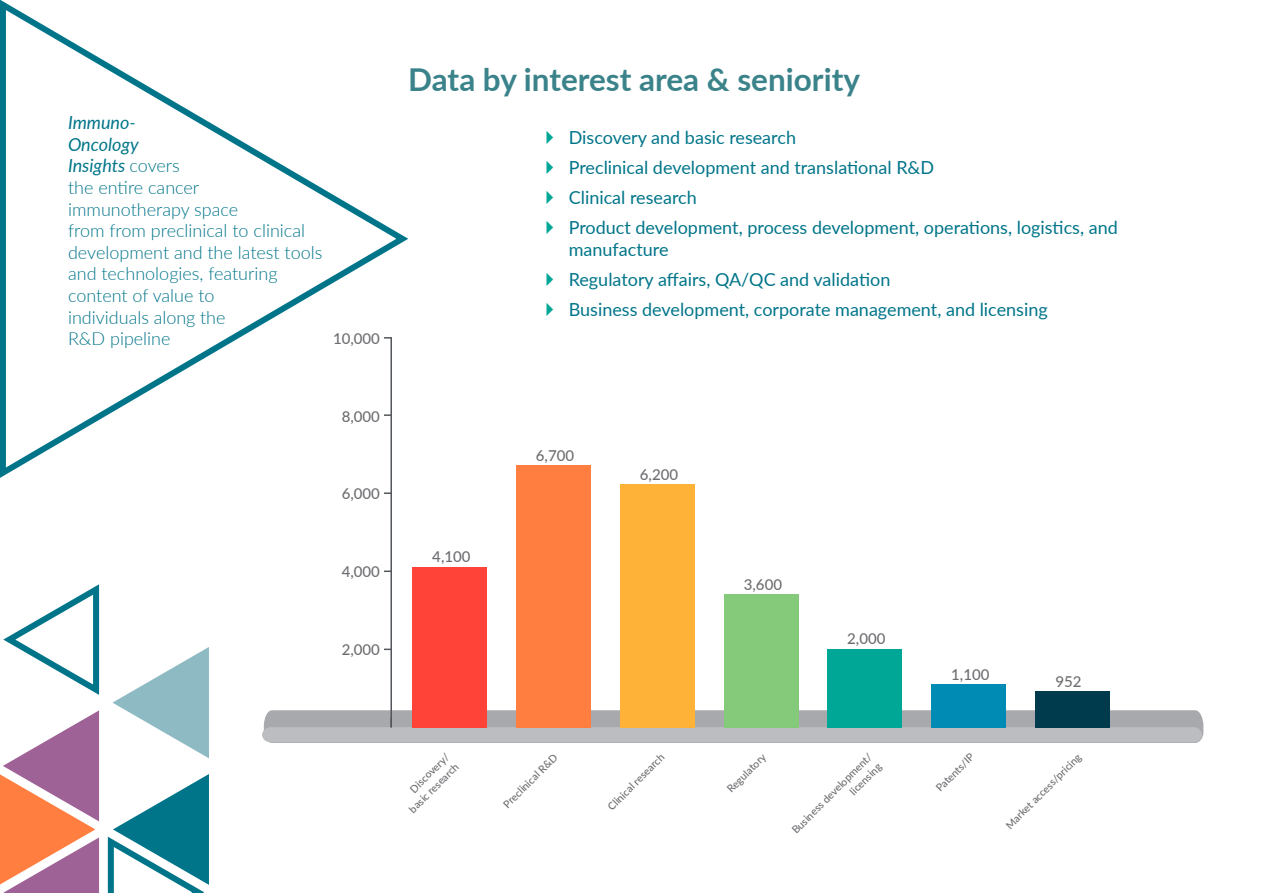
<style>
.page{position:relative;width:1263px;height:893px;background:#fff}
.page>*{position:absolute;margin:0;border:0;box-sizing:border-box;transform-origin:0 0}
.Head_1{font:700 31.5px "Lato";color:#3b838a}
.t1{font:18px/21.6px "Lato";color:#007589}
.highlight_text{font:300 18px/21.6px "Lato";color:#007589}
.t2{font:500 15px "Lato";color:#6c6d70}
.t3{font:500 10.5px/13.5px "Lato";color:#6c6d70;text-align:right}
.s1{font-weight:400;font-style:italic}
</style>
<div class="page">
<svg style="left:0;top:0;width:409px;height:478px"></svg>
<svg style="left:0;top:584px;width:209px;height:309px"></svg>
<div style="left:1035px;top:691px;width:75px;height:36px;background:#003b4d"></div>
<div style="left:932px;top:684px;width:74px;height:43px;background:#008bb4"></div>
<div style="left:828px;top:649px;width:74px;height:78px;background:#00a796"></div>
<div style="left:724px;top:594px;width:74px;height:134px;background:#85ca7a"></div>
<div style="left:620px;top:484px;width:74px;height:243px;background:#ffb238"></div>
<div style="left:516px;top:465px;width:75px;height:262px;background:#ff7e40"></div>
<div style="left:412px;top:567px;width:75px;height:160px;background:#ff4338"></div>
<svg style="left:262px;top:710px;width:941px;height:33px"></svg>
<hr style="left:390px;top:337px;width:2px;height:390px;background:#53565a">
<svg style="left:384px;top:570px;width:7px;height:2px"></svg>
<svg style="left:384px;top:492px;width:7px;height:2px"></svg>
<svg style="left:384px;top:414px;width:7px;height:2px"></svg>
<svg style="left:384px;top:337px;width:7px;height:2px"></svg>
<p class="highlight_text" style="left:68px;top:111px;width:256px"><span class="s1">Immuno-<br>Oncology<br>Insights</span> covers<br>the entire cancer immunotherapy space<br>from from preclinical to clinical development and the latest tools and technologies, featuring content of value to<br>individuals along the<br>R&amp;D pipeline</p>
<p class="t2" style="left:333px;top:328px;width:48px">10,000</p>
<p class="t2" style="left:342px;top:405px;width:40px">8,000</p>
<p class="t2" style="left:342px;top:483px;width:40px">6,000</p>
<p class="t2" style="left:342px;top:561px;width:40px">4,000</p>
<p class="t2" style="left:342px;top:639px;width:40px">2,000</p>
<p class="Head_1" style="left:408px;top:56px;width:453px">Data by interest area &amp; seniority</p>
<p class="t1" style="left:569px;top:126px;width:229px">Discovery and basic research</p>
<p class="t1" style="left:569px;top:156px;width:367px">Preclinical development and translational R&amp;D</p>
<p class="t1" style="left:569px;top:186px;width:130px">Clinical research</p>
<p class="t1" style="left:569px;top:216px;width:551px">Product development, process development, operations, logistics, and manufacture</p>
<p class="t1" style="left:569px;top:268px;width:323px">Regulatory affairs, QA/QC and validation</p>
<p class="t1" style="left:569px;top:298px;width:481px">Business development, corporate management, and licensing</p>
<p class="t2" style="left:432px;top:546px;width:40px">4,100</p>
<p class="t2" style="left:536px;top:445px;width:40px">6,700</p>
<p class="t2" style="left:640px;top:463px;width:40px">6,200</p>
<p class="t2" style="left:744px;top:574px;width:40px">3,600</p>
<p class="t2" style="left:847px;top:628px;width:40px">2,000</p>
<p class="t2" style="left:951px;top:664px;width:40px">1,100</p>
<p class="t2" style="left:1055px;top:671px;width:28px">952</p>
<p class="t3" style="left:396px;top:796px;width:67px;rotate:-45deg">Discovery/ basic research</p>
<p class="t3" style="left:500px;top:801px;width:73px;rotate:-45deg">Preclinical R&amp;D</p>
<p class="t3" style="left:604px;top:803px;width:77px;rotate:-45deg">Clinical research</p>
<p class="t3" style="left:724px;top:785px;width:51px;rotate:-45deg">Regulatory</p>
<p class="t3" style="left:788px;top:827px;width:110px;rotate:-45deg">Business development/ licensing</p>
<p class="t3" style="left:932px;top:785px;width:50px;rotate:-45deg">Patents/IP</p>
<p class="t3" style="left:1003px;top:822px;width:103px;rotate:-45deg">Market access/pricing</p>
</div>
